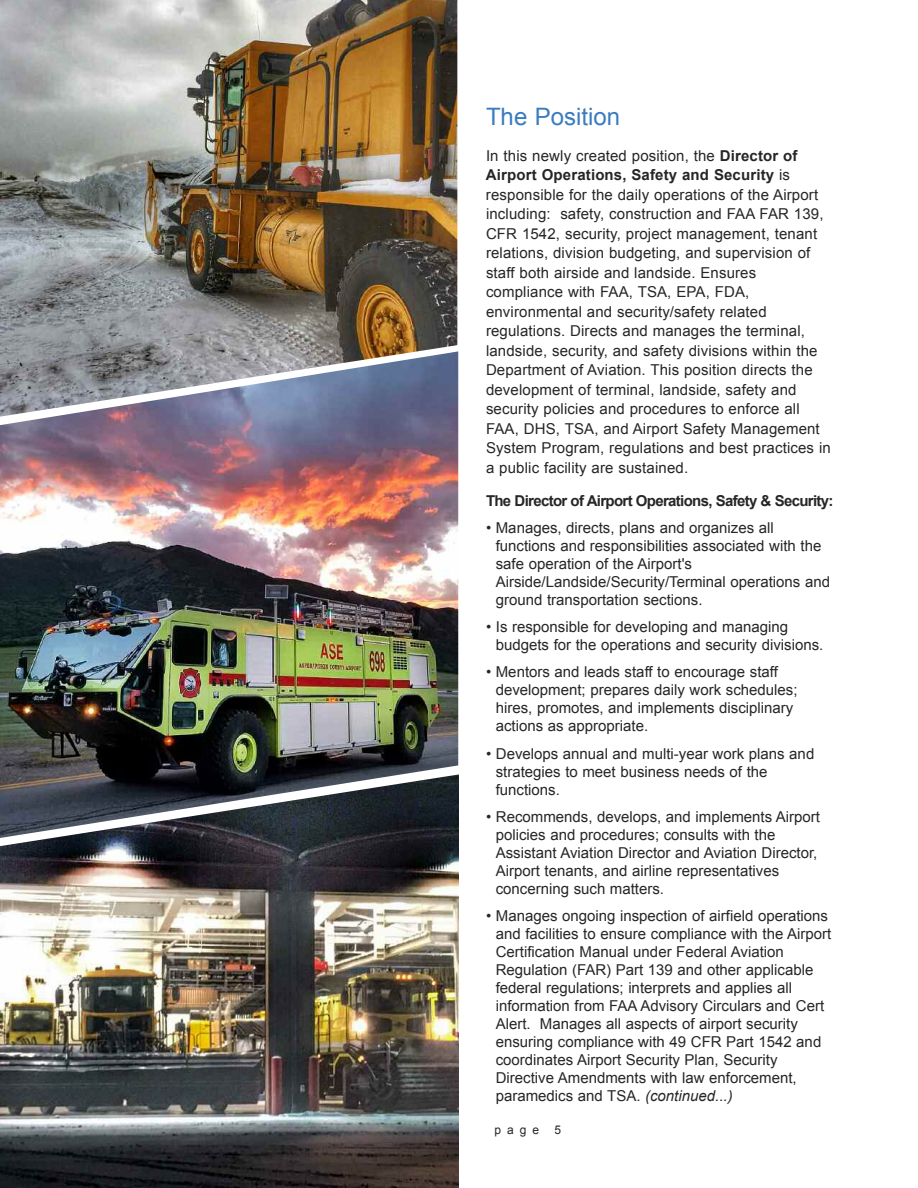
<style>
.page{position:relative;width:918px;height:1188px;background:#fff}
.page>*{position:absolute;margin:0;border:0;box-sizing:border-box;transform-origin:0 0}
.t1{font:24px "Arial";color:#397cc0}
.t2{font:15px/18px "Arial";color:#272627}
.t3{font:700 15px "Arial";letter-spacing:-.045em;color:#272627}
.t4{font:12px "Arial";color:#272627}
.s1{font-weight:700}
.s2{font-style:italic}
</style>
<div class="page">
<img style="left:0;top:774px;width:459px;height:414px">
<img style="left:0;top:351px;width:458px;height:487px">
<img style="left:0;top:0;width:457px;height:417px">
<h1 class="t1" style="left:486px;top:104px;width:136px">The Position</h1>
<p class="t2" style="left:486px;top:146px;width:346px;line-height:19.5px">In this newly created position, the <span class="s1">Director of Airport Operations, Safety and Security</span> is responsible for the daily operations of the Airport including: safety, construction and FAA FAR 139, CFR 1542, security, project management, tenant relations, division budgeting, and supervision of staff both airside and landside. Ensures compliance with FAA, TSA, EPA, FDA, environmental and security/safety related regulations. Directs and manages the terminal, landside, security, and safety divisions within the Department of Aviation. This position directs the development of terminal, landside, safety and security policies and procedures to enforce all FAA, DHS, TSA, and Airport Safety Management System Program, regulations and best practices in a public facility are sustained.</p>
<p class="t3" style="left:486px;top:492px;width:349px">The Director of Airport Operations, Safety &amp; Security:</p>
<p class="t2" style="left:496px;top:519px;width:336px;text-indent:-10px">• Manages, directs, plans and organizes all functions and responsibilities associated with the safe operation of the Airport's Airside/Landside/Security/Terminal operations and ground transportation sections.</p>
<p class="t2" style="left:496px;top:618px;width:329px;text-indent:-10px">• Is responsible for developing and managing budgets for the operations and security divisions.</p>
<p class="t2" style="left:496px;top:663px;width:303px;text-indent:-10px">• Mentors and leads staff to encourage staff development; prepares daily work schedules; hires, promotes, and implements disciplinary actions as appropriate.</p>
<p class="t2" style="left:496px;top:745px;width:320px;text-indent:-10px">• Develops annual and multi-year work plans and strategies to meet business needs of the functions.</p>
<p class="t2" style="left:496px;top:808px;width:326px;text-indent:-10px">• Recommends, develops, and implements Airport policies and procedures; consults with the Assistant Aviation Director and Aviation Director, Airport tenants, and airline representatives concerning such matters.</p>
<p class="t2" style="left:496px;top:907px;width:337px;text-indent:-10px">• Manages ongoing inspection of airfield operations and facilities to ensure compliance with the Airport Certification Manual under Federal Aviation Regulation (FAR) Part 139 and other applicable federal regulations; interprets and applies all information from FAA Advisory Circulars and Cert Alert. Manages all aspects of airport security ensuring compliance with 49 CFR Part 1542 and coordinates Airport Security Plan, Security Directive Amendments with law enforcement, paramedics and TSA. <span class="s2">(continued...)</span></p>
<p class="t4" style="left:494px;top:1124px;width:46px">page</p>
<p class="t4" style="left:554px;top:1124px;width:8px">5</p>
</div>
